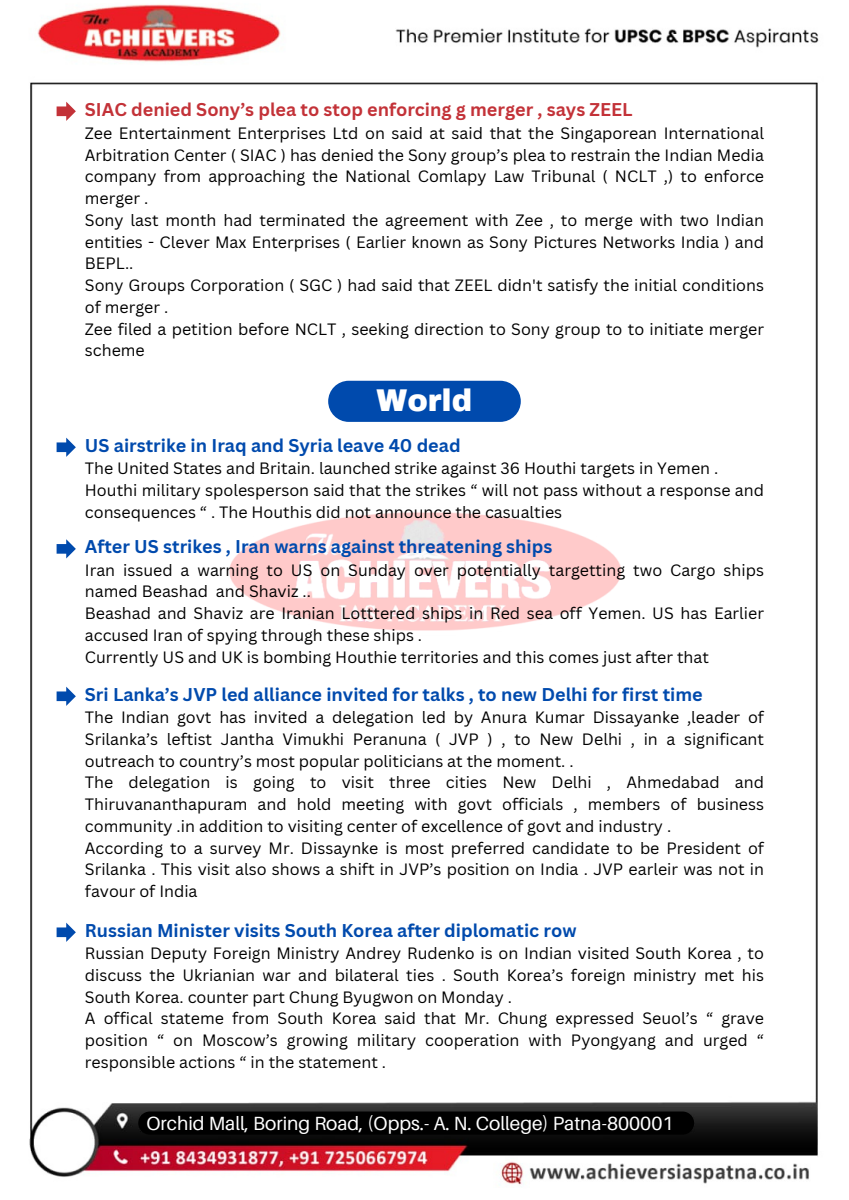
<style>
.page{position:relative;width:849px;height:1200px;background:#fff}
.page>*{position:absolute;margin:0;border:0;box-sizing:border-box;transform-origin:0 0}
.t1{font:900 30.8px "Archivo";color:#fff}
.t2{font:19.1px "Aileron";color:#fff}
.t3{font:700 18px "Canva Sans";color:#004aad}
.t4{font:700 18px "Canva Sans";color:#c33238}
.t5{font:16px/21.8px "Canva Sans";color:#000;text-align:justify}
</style>
<div class="page">
<img style="left:29px;top:4px;width:790px;height:1181px">
<img style="left:210px;top:482px;width:433px;height:183px">
<svg style="left:57px;top:438px;width:19px;height:19px"></svg>
<svg style="left:57px;top:539px;width:19px;height:19px"></svg>
<svg style="left:57px;top:687px;width:19px;height:19px"></svg>
<svg style="left:57px;top:923px;width:19px;height:19px"></svg>
<div style="left:138px;top:1112px;width:556px;height:23px;background:#000;border-radius:12px"></div>
<div style="left:328px;top:381px;width:192px;height:41px;background:#004aad;border-radius:21px"></div>
<svg style="left:57px;top:102px;width:19px;height:19px"></svg>
<p class="t4" style="left:85px;top:97px;width:549px">SIAC denied Sony’s plea to stop enforcing g merger , says ZEEL</p>
<p class="t5" style="left:85px;top:122px;width:680px">Zee Entertainment Enterprises Ltd on said at said that the Singaporean International Arbitration Center ( SIAC ) has denied the Sony group’s plea to restrain the Indian Media company from approaching the National Comlapy Law Tribunal ( NCLT ,) to enforce merger .</p>
<p class="t5" style="left:85px;top:209px;width:680px">Sony last month had terminated the agreement with Zee , to merge with two Indian entities - Clever Max Enterprises ( Earlier known as Sony Pictures Networks India ) and BEPL..</p>
<p class="t5" style="left:85px;top:274px;width:680px">Sony Groups Corporation ( SGC ) had said that ZEEL didn't satisfy the initial conditions of merger .</p>
<p class="t5" style="left:85px;top:318px;width:680px">Zee filed a petition before NCLT , seeking direction to Sony group to to initiate merger scheme</p>
<p class="t1" style="left:376px;top:384px;width:97px">World</p>
<p class="t3" style="left:85px;top:432px;width:377px">US airstrike in Iraq and Syria leave 40 dead</p>
<p class="t5" style="left:85px;top:457px;width:634px">The United States and Britain. launched strike against 36 Houthi targets in Yemen .</p>
<p class="t5" style="left:85px;top:479px;width:680px">Houthi military spolesperson said that the strikes “ will not pass without a response and consequences “ . The Houthis did not announce the casualties</p>
<p class="t3" style="left:85px;top:534px;width:469px">After US strikes , Iran warns against threatening ships</p>
<p class="t5" style="left:85px;top:559px;width:680px">Iran issued a warning to US on Sunday over potentially targetting two Cargo ships named Beashad and Shaviz ..</p>
<p class="t5" style="left:85px;top:602px;width:680px">Beashad and Shaviz are Iranian Lotttered ships in Red sea off Yemen. US has Earlier accused Iran of spying through these ships .</p>
<p class="t5" style="left:85px;top:646px;width:625px">Currently US and UK is bombing Houthie territories and this comes just after that</p>
<p class="t3" style="left:85px;top:681px;width:619px">Sri Lanka’s JVP led alliance invited for talks , to new Delhi for first time</p>
<h1 class="t5" style="left:85px;top:706px;width:680px">The Indian govt has invited a delegation led by Anura Kumar Dissayanke ,leader of Srilanka’s leftist Jantha Vimukhi Peranuna ( JVP ) , to New Delhi , in a significant outreach to country’s most popular politicians at the moment. .</h1>
<p class="t5" style="left:85px;top:771px;width:680px">The delegation is going to visit three cities New Delhi , Ahmedabad and Thiruvananthapuram and hold meeting with govt officials , members of business community .in addition to visiting center of excellence of govt and industry .</p>
<p class="t5" style="left:85px;top:836px;width:680px">According to a survey Mr. Dissaynke is most preferred candidate to be President of Srilanka . This visit also shows a shift in JVP’s position on India . JVP earleir was not in favour of India</p>
<p class="t3" style="left:85px;top:917px;width:493px">Russian Minister visits South Korea after diplomatic row</p>
<p class="t5" style="left:85px;top:942px;width:680px">Russian Deputy Foreign Ministry Andrey Rudenko is on Indian visited South Korea , to discuss the Ukrianian war and bilateral ties . South Korea’s foreign ministry met his South Korea. counter part Chung Byugwon on Monday .</p>
<p class="t5" style="left:85px;top:1007px;width:680px">A offical stateme from South Korea said that Mr. Chung expressed Seuol’s “ grave position “ on Moscow’s growing military cooperation with Pyongyang and urged “ responsible actions “ in the statement .</p>
<p class="t2" style="left:146px;top:1111px;width:528px">Orchid Mall, Boring Road, (Opps.- A. N. College) Patna-800001</p>
</div>
